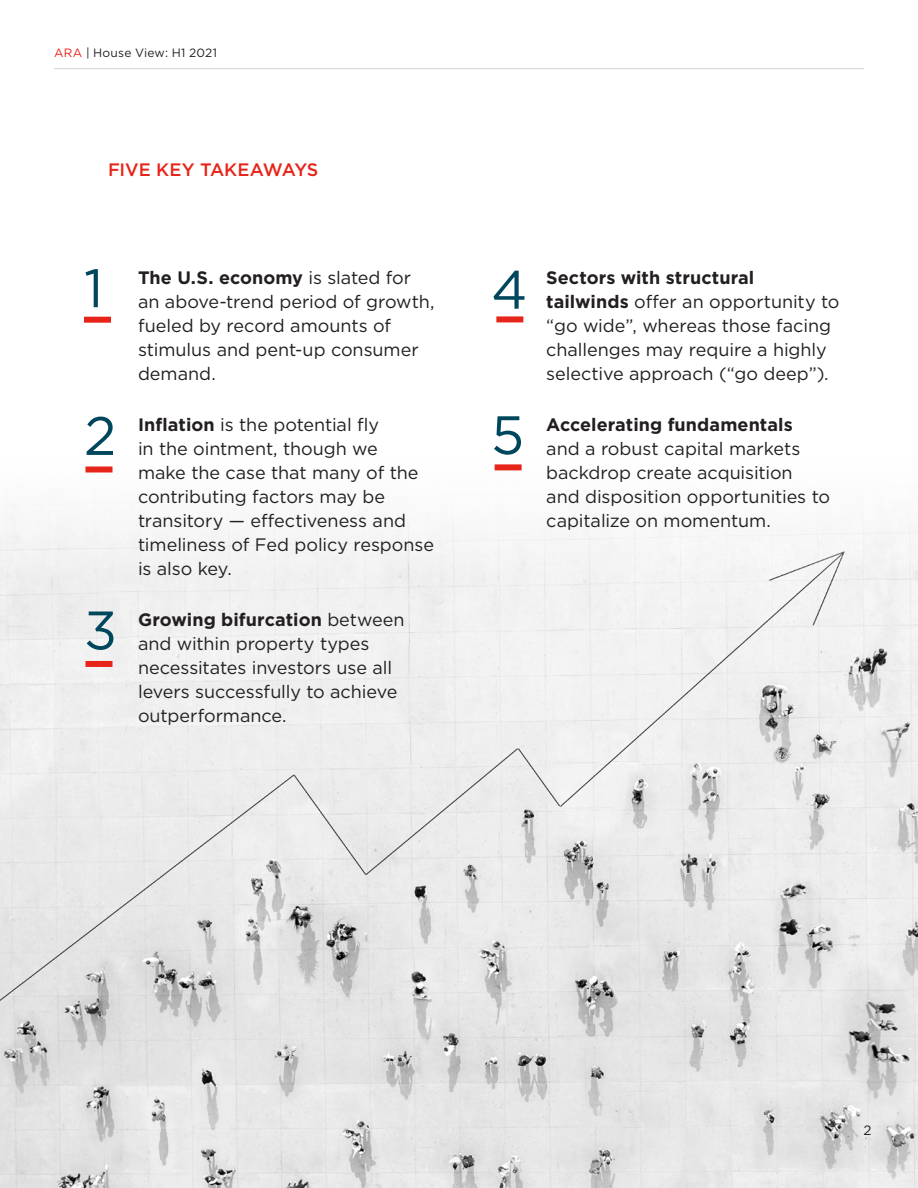
<style>
.page{position:relative;width:918px;height:1188px;background:#fff}
.page>*{position:absolute;margin:0;border:0;box-sizing:border-box;transform-origin:0 0}
.t1{font:54px "Gotham";color:#00465c}
.t2{font:18px/24px "Gotham";letter-spacing:-.005em;color:#231f20}
.t3{font:500 18px "Gotham";letter-spacing:-.005em;color:#e72419}
.t4{font:13.5px "Gotham";color:#231f20}
.t5{font:12px "Gotham";letter-spacing:.015em;color:#231f20}
.s1{color:#e72419}
.s2{font-weight:700}
</style>
<div class="page">
<img style="left:0;top:464px;width:918px;height:724px">
<div style="left:84px;top:317px;width:27px;height:6px;background:#e72419"></div>
<div style="left:86px;top:467px;width:26px;height:6px;background:#e72419"></div>
<div style="left:496px;top:316px;width:27px;height:6px;background:#e72419"></div>
<div style="left:495px;top:464px;width:27px;height:6px;background:#e72419"></div>
<div style="left:86px;top:661px;width:26px;height:6px;background:#e72419"></div>
<hr style="left:54px;top:68px;width:810px;height:1px;background:#d1d2d4">
<p class="t5" style="left:54px;top:45px;width:165px"><span class="s1">ARA</span> | House View: H1 2021</p>
<p class="t3" style="left:108px;top:158px;width:212px">FIVE KEY TAKEAWAYS</p>
<p class="t1" style="left:84px;top:254px;width:21px">1</p>
<p class="t1" style="left:84px;top:401px;width:34px">2</p>
<p class="t1" style="left:84px;top:596px;width:35px">3</p>
<p class="t2" style="left:138px;top:266px;width:298px"><span class="s2">The U.S. economy</span> is slated for an above-trend period of growth, fueled by record amounts of stimulus and pent-up consumer demand.</p>
<p class="t2" style="left:138px;top:413px;width:298px"><span class="s2">Inflation</span> is the potential fly<br>in the ointment, though we<br>make the case that many of the contributing factors may be transitory — effectiveness and timeliness of Fed policy response is also key.</p>
<p class="t2" style="left:138px;top:608px;width:268px"><span class="s2">Growing bifurcation</span> between and within property types necessitates investors use all levers successfully to achieve outperformance.</p>
<p class="t1" style="left:491px;top:255px;width:38px">4</p>
<p class="t1" style="left:491px;top:400px;width:35px">5</p>
<p class="t2" style="left:546px;top:266px;width:295px"><span class="s2">Sectors with structural tailwinds</span> offer an opportunity to “go wide”, whereas those facing challenges may require a highly selective approach (“go deep”).</p>
<p class="t2" style="left:546px;top:413px;width:285px"><span class="s2">Accelerating fundamentals </span>and a robust capital markets backdrop create acquisition and disposition opportunities to capitalize on momentum.</p>
<p class="t4" style="left:864px;top:1122px;width:10px">2</p>
</div>
